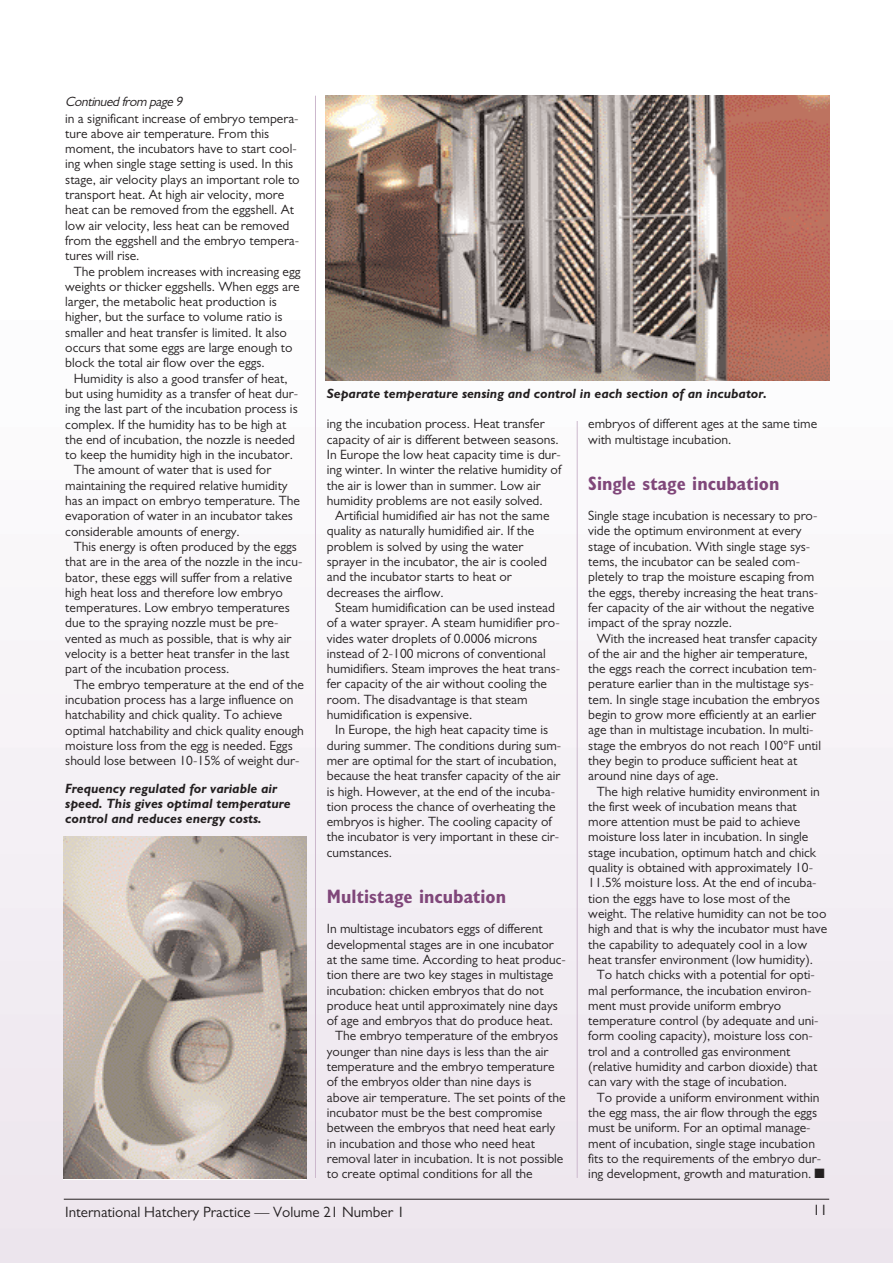
<style>
.page{position:relative;width:893px;height:1263px;background:#fff}
.page>*{position:absolute;margin:0;border:0;box-sizing:border-box;transform-origin:0 0}
.t1{font:700 condensed 19.5px "Gill Sans";color:#80477a}
.t2{font:15px "Gill Sans";color:#231f20}
.t3{font:13.5px/15.3px "Gill Sans";color:#231f20}
.t4{font:italic 700 13.5px/15px "Gill Sans";color:#231f20}
.t5{font:italic 13.5px "Gill Sans";color:#231f20}
</style>
<div class="page">
<div style="left:0;top:1229px;width:893px;height:34px;background:#ece5ed"></div>
<div style="left:0;top:1175px;width:893px;height:52px;background:#eee7ee"></div>
<div style="left:0;top:1122px;width:893px;height:52px;background:#eee8ef"></div>
<div style="left:0;top:1068px;width:893px;height:52px;background:#f0e9f0"></div>
<div style="left:0;top:1015px;width:893px;height:52px;background:#f0eaf1"></div>
<div style="left:0;top:962px;width:893px;height:51px;background:#f1ecf2"></div>
<div style="left:0;top:908px;width:893px;height:52px;background:#f2edf3"></div>
<div style="left:0;top:855px;width:893px;height:52px;background:#f3eff4"></div>
<div style="left:0;top:801px;width:893px;height:52px;background:#f4f0f5"></div>
<div style="left:0;top:748px;width:893px;height:52px;background:#f4f1f5"></div>
<div style="left:0;top:695px;width:893px;height:51px;background:#f7f3f7"></div>
<div style="left:0;top:641px;width:893px;height:52px;background:#f7f4f7"></div>
<div style="left:0;top:588px;width:893px;height:52px;background:#f8f6f9"></div>
<div style="left:0;top:534px;width:893px;height:52px;background:#f9f7f9"></div>
<div style="left:0;top:481px;width:893px;height:52px;background:#faf9fb"></div>
<div style="left:0;top:427px;width:893px;height:52px;background:#fbfafb"></div>
<hr style="left:64px;top:1199px;width:765px;height:1px;background:#231f20">
<hr style="left:315px;top:96px;width:1px;height:1082px;background:#ccb8cd">
<hr style="left:577px;top:421px;width:1px;height:757px;background:#ccb8cd">
<img style="left:325px;top:96px;width:504px;height:285px">
<img style="left:64px;top:836px;width:242px;height:342px">
<p class="t5" style="left:65px;top:97px;width:121px">Continued from page 9</p>
<p class="t3" style="left:65px;top:112px;width:236px">in a significant increase of embryo tempera&shy;ture above air temperature. From this moment, the incubators have to start cool&shy;ing when single stage setting is used. In this stage, air velocity plays an important role to transport heat. At high air velocity, more heat can be removed from the eggshell. At low air velocity, less heat can be removed from the eggshell and the embryo tempera&shy;tures will rise.</p>
<p class="t3" style="left:65px;top:265px;width:237px;text-indent:9px">The problem increases with increasing egg weights or thicker eggshells. When eggs are larger, the metabolic heat production is higher, but the surface to volume ratio is smaller and heat transfer is limited. It also occurs that some eggs are large enough to block the total air flow over the eggs.</p>
<p class="t3" style="left:74px;top:372px;width:215px">Humidity is also a good transfer of heat,</p>
<p class="t3" style="left:65px;top:387px;width:234px">but using humidity as a transfer of heat dur-</p>
<p class="t3" style="left:65px;top:402px;width:234px">ing the last part of the incubation process is</p>
<p class="t3" style="left:65px;top:418px;width:222px">complex. If the humidity has to be high at</p>
<p class="t3" style="left:65px;top:433px;width:231px">the end of incubation, the nozzle is needed</p>
<p class="t3" style="left:65px;top:448px;width:229px">to keep the humidity high in the incubator.</p>
<p class="t3" style="left:74px;top:464px;width:199px">The amount of water that is used for</p>
<p class="t3" style="left:65px;top:479px;width:224px">maintaining the required relative humidity</p>
<p class="t3" style="left:65px;top:494px;width:236px">has an impact on embryo temperature. The</p>
<p class="t3" style="left:65px;top:510px;width:229px">evaporation of water in an incubator takes</p>
<p class="t3" style="left:65px;top:525px;width:176px">considerable amounts of energy.</p>
<p class="t3" style="left:74px;top:540px;width:225px">This energy is often produced by the eggs</p>
<p class="t3" style="left:65px;top:555px;width:239px">that are in the area of the nozzle in the incu-</p>
<p class="t3" style="left:65px;top:571px;width:228px">bator, these eggs will suffer from a relative</p>
<p class="t3" style="left:65px;top:586px;width:219px">high heat loss and therefore low embryo</p>
<p class="t3" style="left:65px;top:601px;width:226px">temperatures. Low embryo temperatures</p>
<p class="t3" style="left:65px;top:617px;width:215px">due to the spraying nozzle must be pre-</p>
<p class="t3" style="left:65px;top:632px;width:228px">vented as much as possible, that is why air</p>
<p class="t3" style="left:65px;top:647px;width:226px">velocity is a better heat transfer in the last</p>
<p class="t3" style="left:65px;top:663px;width:166px">part of the incubation process.</p>
<p class="t3" style="left:74px;top:678px;width:232px">The embryo temperature at the end of the</p>
<p class="t3" style="left:65px;top:693px;width:230px">incubation process has a large influence on</p>
<p class="t3" style="left:65px;top:708px;width:219px">hatchability and chick quality. To achieve</p>
<p class="t3" style="left:65px;top:724px;width:240px">optimal hatchability and chick quality enough</p>
<p class="t3" style="left:65px;top:739px;width:229px">moisture loss from the egg is needed. Eggs</p>
<p class="t3" style="left:65px;top:754px;width:236px">should lose between 10-15% of weight dur-</p>
<p class="t4" style="left:65px;top:782px;width:227px">Frequency regulated for variable air speed. This gives optimal temperature control and reduces energy costs.</p>
<p class="t4" style="left:327px;top:387px;width:442px">Separate temperature sensing and control in each section of an incubator.</p>
<p class="t3" style="left:327px;top:418px;width:236px">ing the incubation process. Heat transfer capacity of air is different between seasons.<br>In Europe the low heat capacity time is dur&shy;ing winter. In winter the relative humidity of the air is lower than in summer. Low air humidity problems are not easily solved.</p>
<p class="t3" style="left:327px;top:509px;width:224px;text-indent:9px">Artificial humidified air has not the same quality as naturally humidified air. If the problem is solved by using the water sprayer in the incubator, the air is cooled and the incubator starts to heat or decreases the airflow.</p>
<p class="t3" style="left:327px;top:601px;width:235px;text-indent:9px">Steam humidification can be used instead of a water sprayer. A steam humidifier pro&shy;vides water droplets of 0.0006 microns instead of 2-100 microns of conventional humidifiers. Steam improves the heat trans&shy;fer capacity of the air without cooling the room. The disadvantage is that steam humidification is expensive.</p>
<p class="t3" style="left:327px;top:724px;width:236px;text-indent:9px">In Europe, the high heat capacity time is during summer. The conditions during sum&shy;mer are optimal for the start of incubation, because the heat transfer capacity of the air is high. However, at the end of the incuba&shy;tion process the chance of overheating the embryos is higher. The cooling capacity of the incubator is very important in these cir&shy;cumstances.</p>
<h1 class="t1" style="left:327px;top:889px;width:181px">Multistage incubation</h1>
<p class="t3" style="left:327px;top:922px;width:217px">In multistage incubators eggs of different</p>
<p class="t3" style="left:327px;top:938px;width:229px">developmental stages are in one incubator</p>
<p class="t3" style="left:327px;top:953px;width:241px">at the same time. According to heat produc-</p>
<p class="t3" style="left:327px;top:968px;width:228px">tion there are two key stages in multistage</p>
<p class="t3" style="left:327px;top:984px;width:218px">incubation: chicken embryos that do not</p>
<p class="t3" style="left:327px;top:999px;width:233px">produce heat until approximately nine days</p>
<p class="t3" style="left:327px;top:1014px;width:228px">of age and embryos that do produce heat.</p>
<p class="t3" style="left:335px;top:1030px;width:224px">The embryo temperature of the embryos</p>
<p class="t3" style="left:327px;top:1045px;width:223px">younger than nine days is less than the air</p>
<p class="t3" style="left:327px;top:1060px;width:229px">temperature and the embryo temperature</p>
<p class="t3" style="left:327px;top:1075px;width:206px">of the embryos older than nine days is</p>
<p class="t3" style="left:327px;top:1091px;width:240px">above air temperature. The set points of the</p>
<p class="t3" style="left:327px;top:1106px;width:217px">incubator must be the best compromise</p>
<p class="t3" style="left:327px;top:1121px;width:230px">between the embryos that need heat early</p>
<p class="t3" style="left:327px;top:1137px;width:210px">in incubation and those who need heat</p>
<p class="t3" style="left:327px;top:1152px;width:238px">removal later in incubation. It is not possible</p>
<p class="t3" style="left:327px;top:1167px;width:207px">to create optimal conditions for all the</p>
<p class="t3" style="left:588px;top:418px;width:230px">embryos of different ages at the same time with multistage incubation.</p>
<h1 class="t1" style="left:588px;top:476px;width:193px">Single stage incubation</h1>
<p class="t3" style="left:588px;top:509px;width:231px">Single stage incubation is necessary to pro&shy;vide the optimum environment at every stage of incubation. With single stage sys&shy;tems, the incubator can be sealed com&shy;pletely to trap the moisture escaping from the eggs, thereby increasing the heat trans&shy;fer capacity of the air without the negative impact of the spray nozzle.</p>
<p class="t3" style="left:588px;top:632px;width:234px;text-indent:9px">With the increased heat transfer capacity of the air and the higher air temperature, the eggs reach the correct incubation tem&shy;perature earlier than in the multistage sys&shy;tem. In single stage incubation the embryos begin to grow more efficiently at an earlier age than in multistage incubation. In multi&shy;stage the embryos do not reach 100°F until they begin to produce sufficient heat at around nine days of age.</p>
<p class="t3" style="left:588px;top:785px;width:240px;text-indent:9px">The high relative humidity environment in the first week of incubation means that more attention must be paid to achieve moisture loss later in incubation. In single stage incubation, optimum hatch and chick quality is obtained with approximately 10- 11.5% moisture loss. At the end of incuba&shy;tion the eggs have to lose most of the weight. The relative humidity can not be too high and that is why the incubator must have the capability to adequately cool in a low heat transfer environment (low humidity).</p>
<p class="t3" style="left:588px;top:968px;width:232px;text-indent:9px">To hatch chicks with a potential for opti&shy;mal performance, the incubation environ&shy;ment must provide uniform embryo temperature control (by adequate and uni&shy;form cooling capacity), moisture loss con&shy;trol and a controlled gas environment (relative humidity and carbon dioxide) that can vary with the stage of incubation.</p>
<p class="t3" style="left:588px;top:1091px;width:238px;text-indent:9px">To provide a uniform environment within the egg mass, the air flow through the eggs must be uniform. For an optimal manage&shy;ment of incubation, single stage incubation fits to the requirements of the embryo dur&shy;ing development, growth and maturation. ■</p>
<p class="t2" style="left:65px;top:1206px;width:341px">International Hatchery Practice — Volume 21 Number 1</p>
<p class="t2" style="left:813px;top:1205px;width:16px">11</p>
</div>
